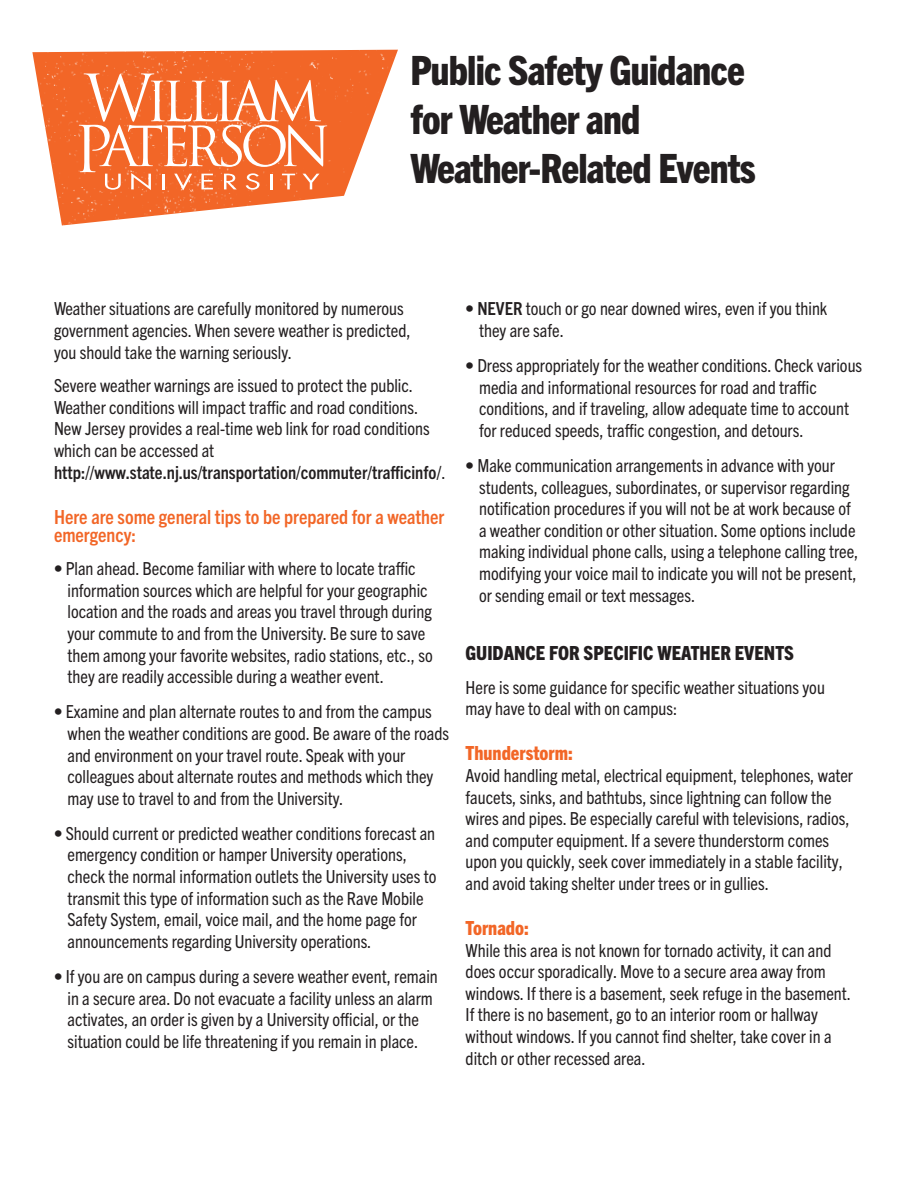
<style>
.page{position:relative;width:918px;height:1188px;background:#fff}
.page>*{position:absolute;margin:0;border:0;box-sizing:border-box;transform-origin:0 0}
.t1{font:800 condensed 40.5px/48.6px "Trade Gothic Next LT Pro";letter-spacing:-.02em;color:#231f20}
.t2{font:700 condensed 19.5px/18px "Trade Gothic Next LT Pro";color:#f26627}
.t3{font:800 condensed 19.5px "Trade Gothic Next LT Pro";color:#231f20}
.t4{font:800 condensed 19.5px "Trade Gothic Next LT Pro";color:#f26627}
.t5{font:condensed 18px/21.6px "Trade Gothic Next LT Pro";color:#231f20}
.s1{font-weight:700}
</style>
<div class="page">
<img style="left:32px;top:50px;width:366px;height:175px">
<svg style="left:79px;top:73px;width:248px;height:117px"></svg>
<h1 class="t1" style="left:410px;top:44px;width:347px">Public Safety Guidance for Weather and<br>Weather-Related Events</h1>
<p class="t5" style="left:54px;top:297px;width:358px">Weather situations are carefully monitored by numerous government agencies. When severe weather is predicted, you should take the warning seriously.</p>
<p class="t5" style="left:54px;top:374px;width:393px">Severe weather warnings are issued to protect the public.<br>Weather conditions will impact traffic and road conditions.<br>New Jersey provides a real-time web link for road conditions which can be accessed at <span class="s1">http://www.state.nj.us/transportation/commuter/trafficinfo/</span>.</p>
<p class="t2" style="left:54px;top:506px;width:392px">Here are some general tips to be prepared for a weather emergency:</p>
<p class="t5" style="left:68px;top:557px;width:367px;text-indent:-14px">• Plan ahead. Become familiar with where to locate traffic information sources which are helpful for your geographic location and the roads and areas you travel through during your commute to and from the University. Be sure to save them among your favorite websites, radio stations, etc., so they are readily accessible during a weather event.</p>
<p class="t5" style="left:68px;top:700px;width:383px;text-indent:-14px">• Examine and plan alternate routes to and from the campus when the weather conditions are good. Be aware of the roads and environment on your travel route. Speak with your colleagues about alternate routes and methods which they may use to travel to and from the University.</p>
<p class="t5" style="left:68px;top:821px;width:371px;text-indent:-14px">• Should current or predicted weather conditions forecast an emergency condition or hamper University operations, check the normal information outlets the University uses to transmit this type of information such as the Rave Mobile Safety System, email, voice mail, and the home page for announcements regarding University operations.</p>
<p class="t5" style="left:54px;top:965px;width:385px;text-align:center">• If you are on campus during a severe weather event, remain in a secure area. Do not evacuate a facility unless an alarm activates, an order is given by a University official, or the situation could be life threatening if you remain in place.</p>
<p class="t5" style="left:479px;top:297px;width:350px;text-indent:-14px">• <span class="s1">NEVER</span> touch or go near downed wires, even if you think they are safe.</p>
<p class="t5" style="left:479px;top:354px;width:385px;text-indent:-14px">• Dress appropriately for the weather conditions. Check various media and informational resources for road and traffic conditions, and if traveling, allow adequate time to account for reduced speeds, traffic congestion, and detours.</p>
<p class="t5" style="left:479px;top:454px;width:381px;text-indent:-14px">• Make communication arrangements in advance with your students, colleagues, subordinates, or supervisor regarding notification procedures if you will not be at work because of a weather condition or other situation. Some options include making individual phone calls, using a telephone calling tree, modifying your voice mail to indicate you will not be present, or sending email or text messages.</p>
<p class="t3" style="left:466px;top:640px;width:330px">GUIDANCE FOR SPECIFIC WEATHER EVENTS</p>
<p class="t5" style="left:466px;top:675px;width:361px">Here is some guidance for specific weather situations you may have to deal with on campus:</p>
<p class="t4" style="left:466px;top:740px;width:109px">Thunderstorm:</p>
<p class="t5" style="left:466px;top:764px;width:389px">Avoid handling metal, electrical equipment, telephones, water faucets, sinks, and bathtubs, since lightning can follow the wires and pipes. Be especially careful with televisions, radios, and computer equipment. If a severe thunderstorm comes upon you quickly, seek cover immediately in a stable facility, and avoid taking shelter under trees or in gullies.</p>
<p class="t4" style="left:466px;top:915px;width:65px">Tornado:</p>
<p class="t5" style="left:466px;top:938px;width:387px">While this area is not known for tornado activity, it can and does occur sporadically. Move to a secure area away from windows. If there is a basement, seek refuge in the basement.<br>If there is no basement, go to an interior room or hallway without windows. If you cannot find shelter, take cover in a ditch or other recessed area.</p>
</div>
